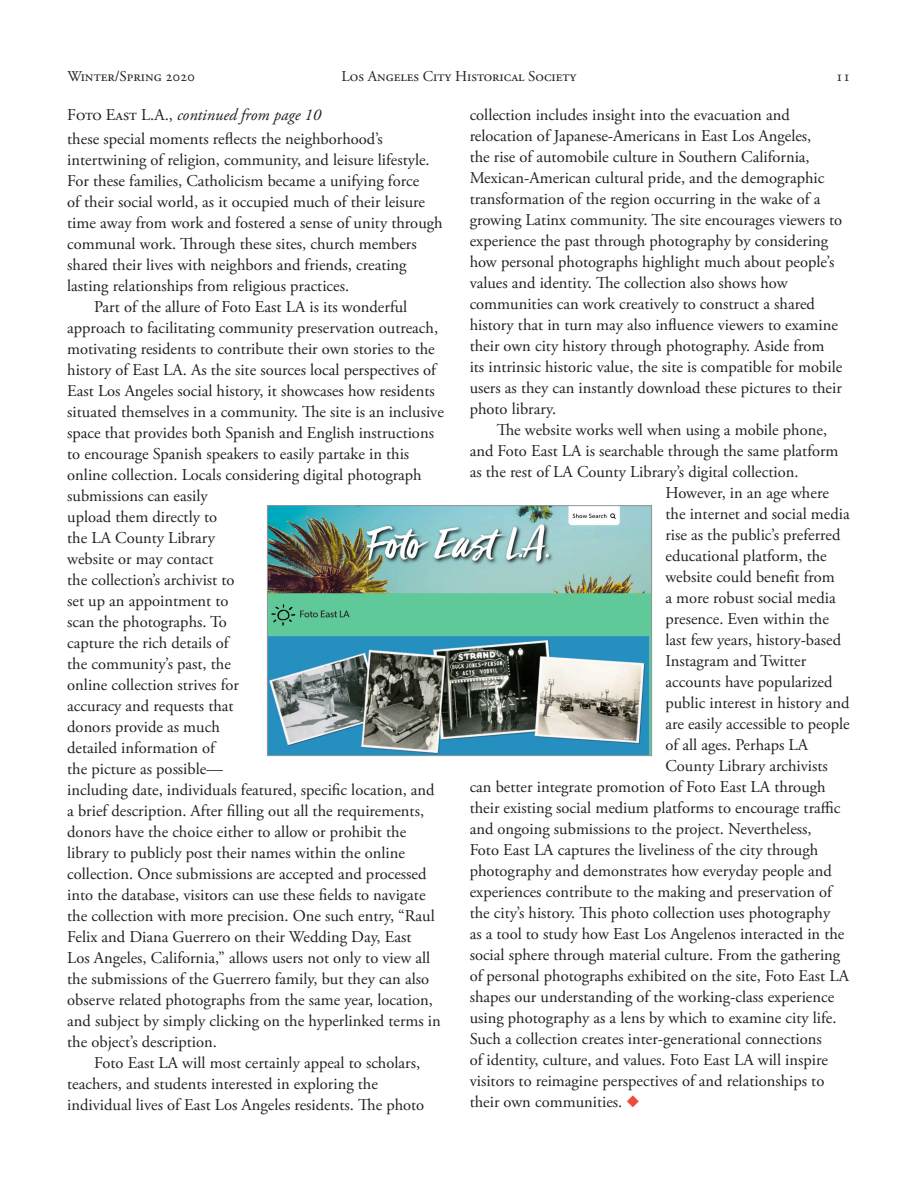
<style>
.page{position:relative;width:918px;height:1188px;background:#fff}
.page>*{position:absolute;margin:0;border:0;box-sizing:border-box;transform-origin:0 0}
.t1{font:16.5px/21px "Adobe Garamond Pro";color:#231f20}
.t2{font:italic 16.5px "Adobe Garamond Pro";color:#231f20}
.t3{font:15px "Adobe Garamond Pro";color:#231f20}
.s1{font-style:normal}
.s2{color:#ef4b3d}
</style>
<div class="page">
<img style="left:269px;top:507px;width:381px;height:247px">
<div style="left:267px;top:505px;width:385px;height:251px;border:1px solid #939598"></div>
<p class="t3" style="left:68px;top:67px;width:129px">Winter/Spring 2020</p>
<p class="t3" style="left:342px;top:67px;width:236px">Los Angeles City Historical Society</p>
<p class="t3" style="left:836px;top:67px;width:16px">11</p>
<p class="t2" style="left:67px;top:105px;width:255px"><span class="s1">Foto East L.A.,</span> continued from page 10</p>
<p class="t1" style="left:67px;top:129px;width:377px">these special moments reflects the neighborhood’s intertwining of religion, community, and leisure lifestyle.<br>For these families, Catholicism became a unifying force<br>of their social world, as it occupied much of their leisure time away from work and fostered a sense of unity through communal work. Through these sites, church members shared their lives with neighbors and friends, creating lasting relationships from religious practices.</p>
<p class="t1" style="left:67px;top:297px;width:378px;text-indent:27px">Part of the allure of Foto East LA is its wonderful approach to facilitating community preservation outreach, motivating residents to contribute their own stories to the history of East LA. As the site sources local perspectives of East Los Angeles social history, it showcases how residents situated themselves in a community. The site is an inclusive space that provides both Spanish and English instructions to encourage Spanish speakers to easily partake in this online collection. Locals considering digital photograph submissions can easily<br>upload them directly to<br>the LA County Library<br>website or may contact<br>the collection’s archivist to<br>set up an appointment to<br>scan the photographs. To<br>capture the rich details of<br>the community’s past, the<br>online collection strives for<br>accuracy and requests that<br>donors provide as much<br>detailed information of<br>the picture as possible—<br>including date, individuals featured, specific location, and a brief description. After filling out all the requirements, donors have the choice either to allow or prohibit the library to publicly post their names within the online collection. Once submissions are accepted and processed into the database, visitors can use these fields to navigate the collection with more precision. One such entry, “Raul Felix and Diana Guerrero on their Wedding Day, East<br>Los Angeles, California,” allows users not only to view all the submissions of the Guerrero family, but they can also observe related photographs from the same year, location, and subject by simply clicking on the hyperlinked terms in the object’s description.</p>
<p class="t1" style="left:67px;top:1053px;width:359px;text-indent:27px">Foto East LA will most certainly appeal to scholars, teachers, and students interested in exploring the individual lives of East Los Angeles residents. The photo</p>
<p class="t1" style="left:470px;top:105px;width:374px">collection includes insight into the evacuation and relocation of Japanese-Americans in East Los Angeles,<br>the rise of automobile culture in Southern California, Mexican-American cultural pride, and the demographic transformation of the region occurring in the wake of a growing Latinx community. The site encourages viewers to experience the past through photography by considering how personal photographs highlight much about people’s values and identity. The collection also shows how communities can work creatively to construct a shared history that in turn may also influence viewers to examine their own city history through photography. Aside from its intrinsic historic value, the site is compatible for mobile users as they can instantly download these pictures to their photo library.</p>
<p class="t1" style="left:497px;top:420px;width:332px">The website works well when using a mobile phone,</p>
<p class="t1" style="left:470px;top:441px;width:370px">and Foto East LA is searchable through the same platform</p>
<p class="t1" style="left:470px;top:462px;width:330px">as the rest of LA County Library’s digital collection.</p>
<p class="t1" style="left:665px;top:483px;width:165px">However, in an age where</p>
<p class="t1" style="left:665px;top:504px;width:186px">the internet and social media</p>
<p class="t1" style="left:665px;top:525px;width:176px">rise as the public’s preferred</p>
<p class="t1" style="left:665px;top:546px;width:163px">educational platform, the</p>
<p class="t1" style="left:665px;top:567px;width:171px">website could benefit from</p>
<p class="t1" style="left:665px;top:588px;width:172px">a more robust social media</p>
<p class="t1" style="left:665px;top:609px;width:165px">presence. Even within the</p>
<p class="t1" style="left:665px;top:630px;width:177px">last few years, history-based</p>
<p class="t1" style="left:665px;top:651px;width:142px">Instagram and Twitter</p>
<p class="t1" style="left:665px;top:672px;width:169px">accounts have popularized</p>
<p class="t1" style="left:665px;top:693px;width:186px">public interest in history and</p>
<p class="t1" style="left:665px;top:714px;width:186px">are easily accessible to people</p>
<p class="t1" style="left:665px;top:735px;width:144px">of all ages. Perhaps LA</p>
<p class="t1" style="left:665px;top:756px;width:164px">County Library archivists</p>
<p class="t1" style="left:470px;top:777px;width:357px">can better integrate promotion of Foto East LA through</p>
<p class="t1" style="left:470px;top:798px;width:372px">their existing social medium platforms to encourage traffic</p>
<p class="t1" style="left:470px;top:819px;width:344px">and ongoing submissions to the project. Nevertheless,</p>
<p class="t1" style="left:470px;top:840px;width:350px">Foto East LA captures the liveliness of the city through</p>
<p class="t1" style="left:470px;top:861px;width:364px">photography and demonstrates how everyday people and</p>
<p class="t1" style="left:470px;top:882px;width:364px">experiences contribute to the making and preservation of</p>
<p class="t1" style="left:470px;top:903px;width:362px">the city’s history. This photo collection uses photography</p>
<p class="t1" style="left:470px;top:924px;width:376px">as a tool to study how East Los Angelenos interacted in the</p>
<p class="t1" style="left:470px;top:945px;width:372px">social sphere through material culture. From the gathering</p>
<p class="t1" style="left:470px;top:966px;width:381px">of personal photographs exhibited on the site, Foto East LA</p>
<p class="t1" style="left:470px;top:987px;width:366px">shapes our understanding of the working-class experience</p>
<p class="t1" style="left:470px;top:1008px;width:368px">using photography as a lens by which to examine city life.</p>
<p class="t1" style="left:470px;top:1029px;width:354px">Such a collection creates inter-generational connections</p>
<p class="t1" style="left:470px;top:1050px;width:360px">of identity, culture, and values. Foto East LA will inspire</p>
<p class="t1" style="left:470px;top:1071px;width:356px">visitors to reimagine perspectives of and relationships to</p>
<p class="t1" style="left:470px;top:1092px;width:171px">their own communities. <span class="s2">◆</span></p>
</div>
